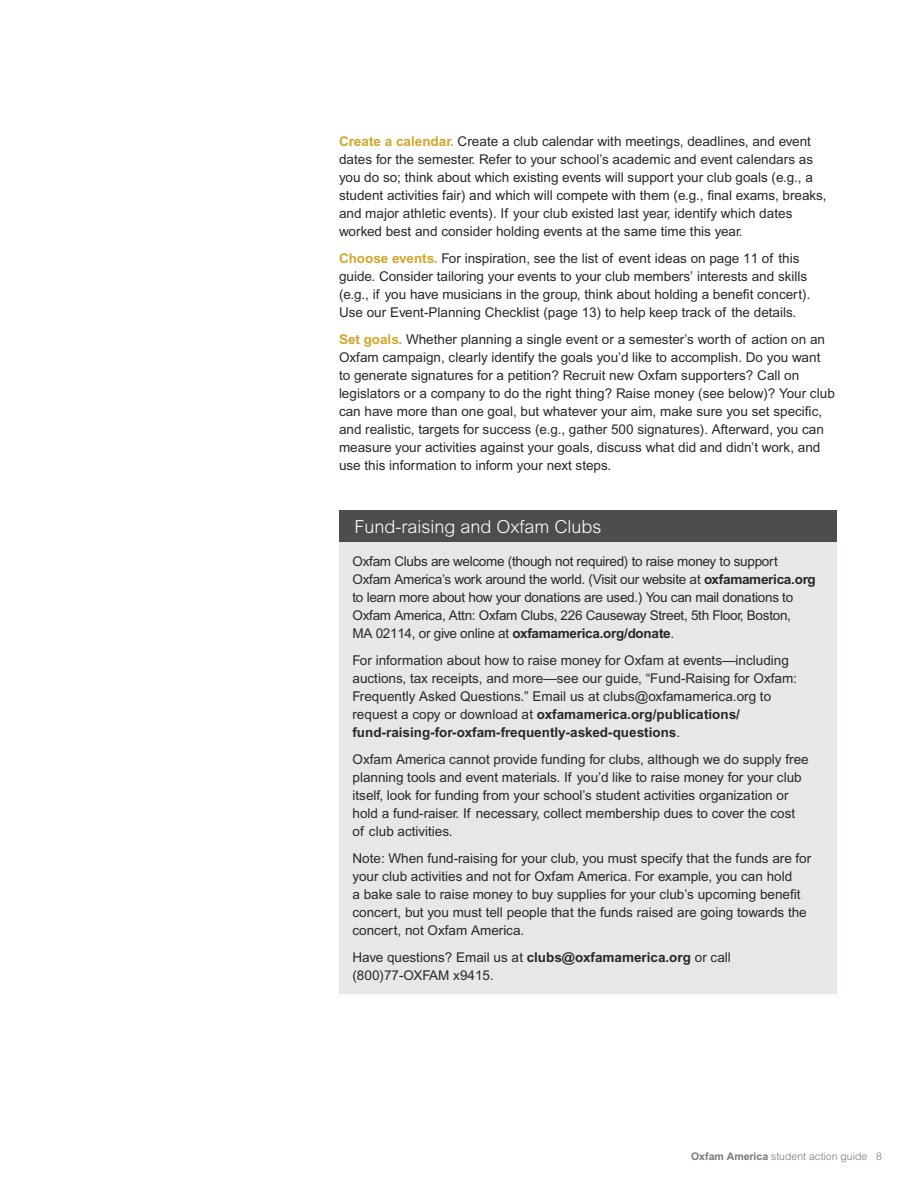
<style>
.page{position:relative;width:918px;height:1188px;background:#fff}
.page>*{position:absolute;margin:0;border:0;box-sizing:border-box;transform-origin:0 0}
.t1{font:300 18px "Arial";color:#fff}
.t2{font:13.5px/18px "Arial";color:#292829}
.t3{font:13.5px/18px "Arial";letter-spacing:-.02em;color:#292829}
.t4{font:300 10.5px "Arial";color:#77787b}
.s1{font-weight:700;color:#d4a52a}
.s2{font-weight:700}
</style>
<div class="page">
<div style="left:339px;top:510px;width:498px;height:37px;background:#4d4d4f"></div>
<div style="left:339px;top:542px;width:498px;height:452px;background:#e6e7e8"></div>
<p class="t2" style="left:339px;top:132px;width:489px"><span class="s1">Create a calendar.</span> Create a club calendar with meetings, deadlines, and event dates for the semester. Refer to your school’s academic and event calendars as you do so; think about which existing events will support your club goals (e.g., a student activities fair) and which will compete with them (e.g., final exams, breaks, and major athletic events). If your club existed last year, identify which dates worked best and consider holding events at the same time this year.</p>
<p class="t2" style="left:339px;top:249px;width:473px"><span class="s1">Choose events.</span> For inspiration, see the list of event ideas on page 11 of this guide. Consider tailoring your events to your club members’ interests and skills (e.g., if you have musicians in the group, think about holding a benefit concert).<br>Use our Event-Planning Checklist (page 13) to help keep track of the details.</p>
<p class="t2" style="left:339px;top:330px;width:497px"><span class="s1">Set goals.</span> Whether planning a single event or a semester’s worth of action on an Oxfam campaign, clearly identify the goals you’d like to accomplish. Do you want to generate signatures for a petition? Recruit new Oxfam supporters? Call on legislators or a company to do the right thing? Raise money (see below)? Your club can have more than one goal, but whatever your aim, make sure you set specific, and realistic, targets for success (e.g., gather 500 signatures). Afterward, you can measure your activities against your goals, discuss what did and didn’t work, and use this information to inform your next steps.</p>
<h1 class="t1" style="left:354px;top:517px;width:249px">Fund-raising and Oxfam Clubs</h1>
<p class="t3" style="left:352px;top:553px;width:465px">Oxfam Clubs are welcome (though not required) to raise money to support Oxfam America’s work around the world. (Visit our website at <span class="s2">oxfamamerica.org </span>to learn more about how your donations are used.) You can mail donations to Oxfam America, Attn: Oxfam Clubs, 226 Causeway Street, 5th Floor, Boston,<br>MA 02114, or give online at <span class="s2">oxfamamerica.org/donate</span>.</p>
<p class="t2" style="left:352px;top:652px;width:446px">For information about how to raise money for Oxfam at events—including auctions, tax receipts, and more—see our guide, “Fund-Raising for Oxfam:<br>Frequently Asked Questions.” Email us at clubs@oxfamamerica.org to request a copy or download at <span class="s2">oxfamamerica.org/publications/ fund-raising-for-oxfam-frequently-asked-questions</span>.</p>
<p class="t2" style="left:352px;top:750px;width:458px">Oxfam America cannot provide funding for clubs, although we do supply free planning tools and event materials. If you’d like to raise money for your club itself, look for funding from your school’s student activities organization or hold a fund-raiser. If necessary, collect membership dues to cover the cost of club activities.</p>
<p class="t2" style="left:352px;top:849px;width:460px">Note: When fund-raising for your club, you must specify that the funds are for your club activities and not for Oxfam America. For example, you can hold<br>a bake sale to raise money to buy supplies for your club’s upcoming benefit concert, but you must tell people that the funds raised are going towards the concert, not Oxfam America.</p>
<p class="t2" style="left:352px;top:948px;width:380px">Have questions? Email us at <span class="s2">clubs@oxfamamerica.org</span> or call (800)77-OXFAM x9415.</p>
<p class="t4" style="left:691px;top:1151px;width:192px"><span class="s2">Oxfam America</span> student action guide 8</p>
</div>
